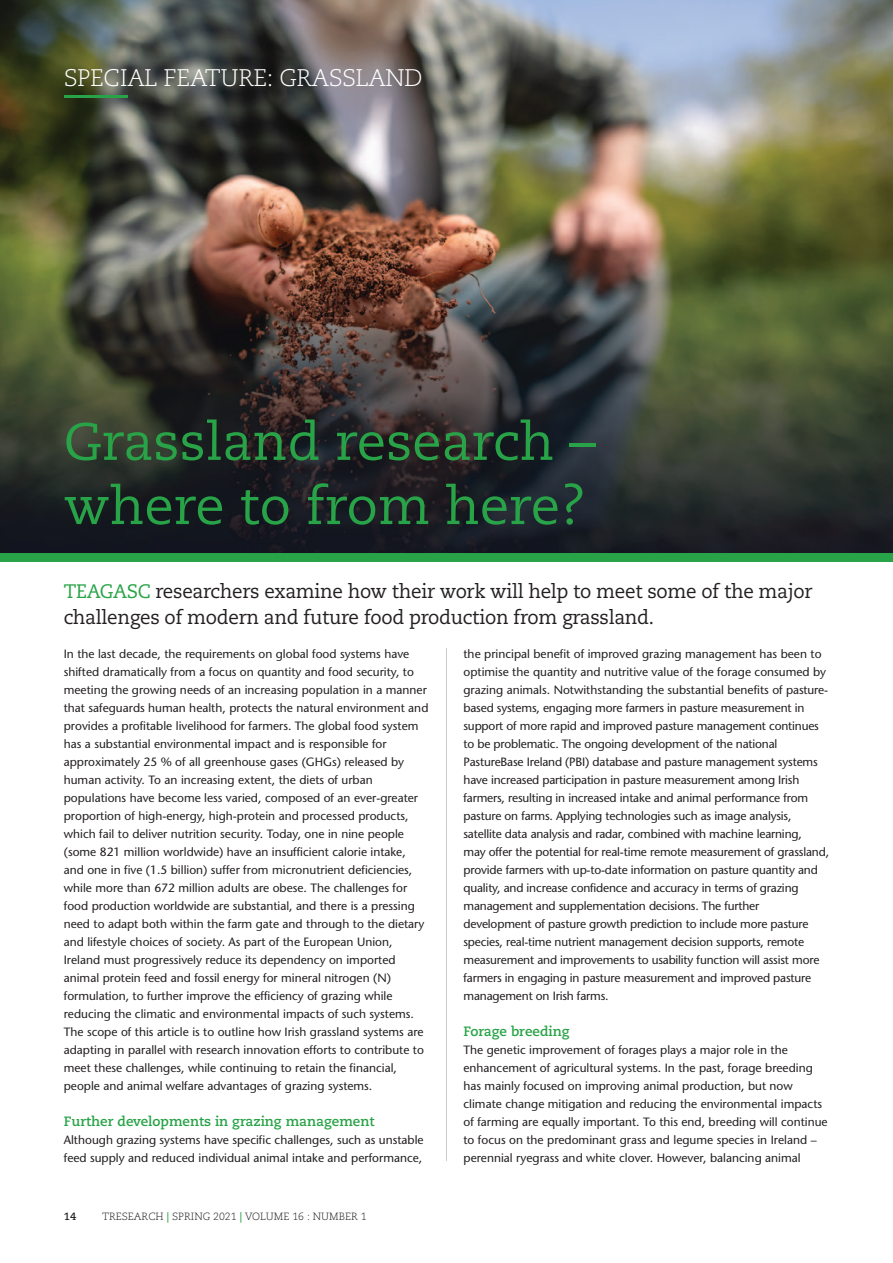
<style>
.page{position:relative;width:893px;height:1263px;background:#fff}
.page>*{position:absolute;margin:0;border:0;box-sizing:border-box;transform-origin:0 0}
.t1{font:52.5px "Caecilia";color:#29a347}
.t2{font:300 24px "Caecilia";letter-spacing:-.015em;color:#fff}
.t3{font:19.5px/25.5px "Caecilia";letter-spacing:-.015em;color:#231f20}
.t4{font:700 13.5px "Caecilia";color:#29a347}
.t5{font:12px/18px "Stone Sans";color:#231f20}
.t6{font:300 10.5px "Caecilia";color:#231f20}
.t7{font:700 10.5px "Caecilia";color:#231f20}
.s1{color:#29a347}
.s2{font-weight:700;color:#29a347}
</style>
<div class="page">
<hr style="left:446px;top:648px;width:1px;height:513px;background:#cecac5">
<img style="left:0;top:0;width:893px;height:553px">
<div style="left:0;top:553px;width:893px;height:8px;background:#29a347"></div>
<hr style="left:64px;top:95px;width:64px;height:2px;background:#29a347">
<p class="t2" style="left:64px;top:68px;width:360px">SPECIAL FEATURE: GRASSLAND</p>
<p class="t1" style="left:64px;top:419px;width:533px">Grassland research –</p>
<p class="t1" style="left:64px;top:484px;width:524px">where to from here?</p>
<p class="t3" style="left:64px;top:580px;width:750px"><span class="s1">TEAGASC</span> researchers examine how their work will help to meet some of the major challenges of modern and future food production from grassland.</p>
<p class="t5" style="left:64px;top:646px;width:366px">In the last decade, the requirements on global food systems have shifted dramatically from a focus on quantity and food security, to meeting the growing needs of an increasing population in a manner that safeguards human health, protects the natural environment and provides a profitable livelihood for farmers. The global food system has a substantial environmental impact and is responsible for approximately 25 % of all greenhouse gases (GHGs) released by human activity. To an increasing extent, the diets of urban populations have become less varied, composed of an ever-greater proportion of high-energy, high-protein and processed products, which fail to deliver nutrition security. Today, one in nine people (some 821 million worldwide) have an insufficient calorie intake, and one in five (1.5 billion) suffer from micronutrient deficiencies, while more than 672 million adults are obese. The challenges for food production worldwide are substantial, and there is a pressing need to adapt both within the farm gate and through to the dietary and lifestyle choices of society. As part of the European Union, Ireland must progressively reduce its dependency on imported animal protein feed and fossil energy for mineral nitrogen (N) formulation, to further improve the efficiency of grazing while reducing the climatic and environmental impacts of such systems.<br>The scope of this article is to outline how Irish grassland systems are adapting in parallel with research innovation efforts to contribute to meet these challenges, while continuing to retain the financial, people and animal welfare advantages of grazing systems.</p>
<p class="t4" style="left:64px;top:1115px;width:312px">Further developments in grazing management</p>
<p class="t5" style="left:64px;top:1132px;width:361px">Although grazing systems have specific challenges, such as unstable feed supply and reduced individual animal intake and performance,</p>
<p class="t7" style="left:64px;top:1212px;width:14px">14</p>
<p class="t6" style="left:102px;top:1212px;width:266px">TRESEARCH <span class="s2">|</span> SPRING 2021 <span class="s2">|</span> VOLUME 16 : NUMBER 1</p>
<p class="t5" style="left:463px;top:646px;width:367px">the principal benefit of improved grazing management has been to optimise the quantity and nutritive value of the forage consumed by grazing animals. Notwithstanding the substantial benefits of pasture&shy;based systems, engaging more farmers in pasture measurement in support of more rapid and improved pasture management continues to be problematic. The ongoing development of the national PastureBase Ireland (PBI) database and pasture management systems have increased participation in pasture measurement among Irish farmers, resulting in increased intake and animal performance from pasture on farms. Applying technologies such as image analysis, satellite data analysis and radar, combined with machine learning,<br>may offer the potential for real-time remote measurement of grassland, provide farmers with up-to-date information on pasture quantity and quality, and increase confidence and accuracy in terms of grazing management and supplementation decisions. The further development of pasture growth prediction to include more pasture species, real-time nutrient management decision supports, remote measurement and improvements to usability function will assist more farmers in engaging in pasture measurement and improved pasture management on Irish farms.</p>
<p class="t4" style="left:463px;top:1025px;width:108px">Forage breeding</p>
<p class="t5" style="left:463px;top:1042px;width:366px">The genetic improvement of forages plays a major role in the enhancement of agricultural systems. In the past, forage breeding has mainly focused on improving animal production, but now climate change mitigation and reducing the environmental impacts of farming are equally important. To this end, breeding will continue to focus on the predominant grass and legume species in Ireland – perennial ryegrass and white clover. However, balancing animal</p>
</div>
